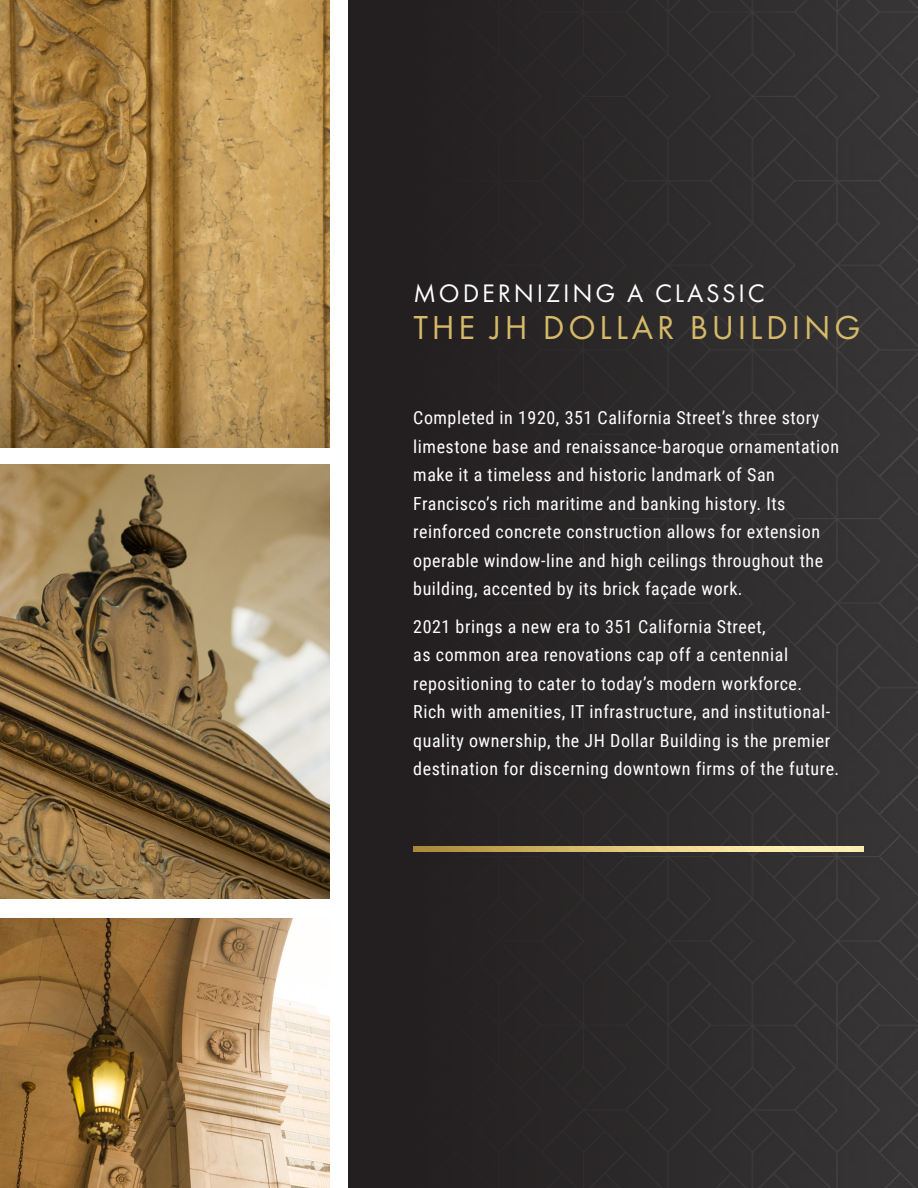
<style>
.page{position:relative;width:918px;height:1188px;background:#fff}
.page>*{position:absolute;margin:0;border:0;box-sizing:border-box;transform-origin:0 0}
.t1{font:34.5px "Futura PT";letter-spacing:.11em;color:#d6ba68}
.t2{font:26.25px "Futura PT";letter-spacing:.11em;color:#fff}
.t3{font:18px/28.5px "Roboto Condensed";letter-spacing:.03em;color:#fff}
</style>
<div class="page">
<div style="left:349px;top:0;width:569px;height:1188px;background:#2c292a"></div>
<img style="left:0;top:0;width:330px;height:447px">
<img style="left:0;top:918px;width:330px;height:270px">
<img style="left:0;top:464px;width:330px;height:435px">
<img style="left:413px;top:847px;width:451px;height:5px">
<p class="t2" style="left:413px;top:277px;width:353px">MODERNIZING A CLASSIC</p>
<p class="t1" style="left:413px;top:307px;width:449px">THE JH DOLLAR BUILDING</p>
<p class="t3" style="left:413px;top:403px;width:427px">Completed in 1920, 351 California Street’s three story limestone base and renaissance-baroque ornamentation make it a timeless and historic landmark of San Francisco’s rich maritime and banking history. Its reinforced concrete construction allows for extension operable window-line and high ceilings throughout the building, accented by its brick façade work.</p>
<p class="t3" style="left:413px;top:612px;width:428px">2021 brings a new era to 351 California Street,<br>as common area renovations cap off a centennial repositioning to cater to today’s modern workforce.<br>Rich with amenities, IT infrastructure, and institutional&shy;quality ownership, the JH Dollar Building is the premier destination for discerning downtown firms of the future.</p>
</div>
